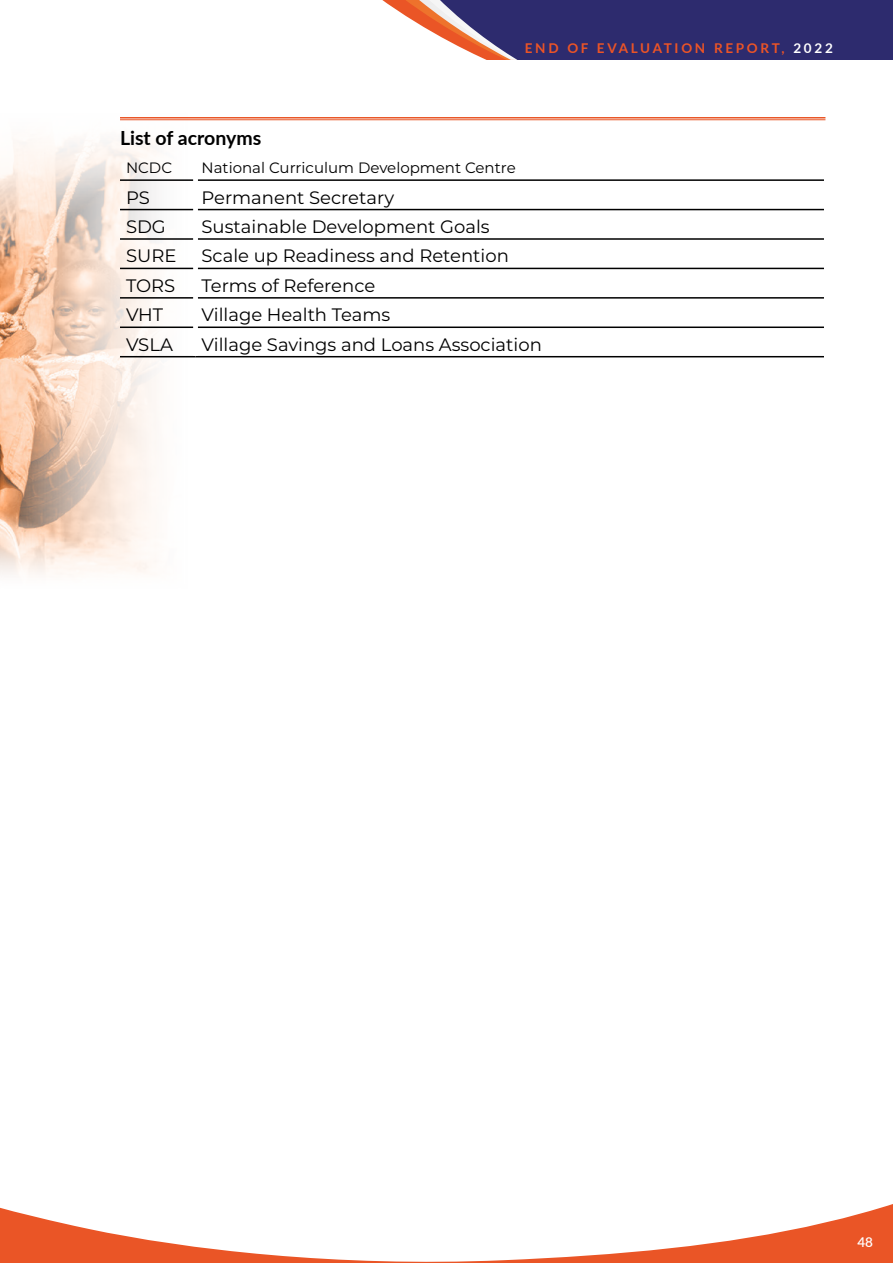
<style>
.page{position:relative;width:893px;height:1263px;background:#fff}
.page>*{position:absolute;margin:0;border:0;box-sizing:border-box;transform-origin:0 0}
.t1{font:700 19.5px "Lato";color:#000}
.t2{font:18px "Montserrat";color:#000}
.t3{font:15px "Montserrat";color:#000}
.t4{font:700 13.5px "Lato";letter-spacing:.2em;color:#ec5426}
.t5{font:600 13.5px "Lato";color:#fff}
.s1{color:#fff}
</style>
<div class="page">
<svg style="left:382px;top:0;width:511px;height:60px;background:#53497c"></svg>
<svg style="left:0;top:1204px;width:893px;height:59px"></svg>
<img style="left:0;top:120px;width:202px;height:455px">
<hr style="left:120px;top:117px;width:705px;height:2px;background:#e95526">
<hr style="left:120px;top:119px;width:705px;height:1px;background:#e95526">
<hr style="left:120px;top:179px;width:73px;height:2px;background:#000">
<hr style="left:198px;top:179px;width:626px;height:2px;background:#000">
<hr style="left:120px;top:209px;width:73px;height:1px;background:#000">
<hr style="left:198px;top:209px;width:626px;height:1px;background:#000">
<hr style="left:120px;top:238px;width:73px;height:2px;background:#000">
<hr style="left:198px;top:238px;width:626px;height:2px;background:#000">
<hr style="left:120px;top:268px;width:73px;height:1px;background:#000">
<hr style="left:198px;top:268px;width:626px;height:1px;background:#000">
<hr style="left:120px;top:297px;width:73px;height:2px;background:#000">
<hr style="left:198px;top:297px;width:626px;height:2px;background:#000">
<hr style="left:120px;top:326px;width:73px;height:2px;background:#000">
<hr style="left:198px;top:326px;width:626px;height:2px;background:#000">
<hr style="left:120px;top:356px;width:76px;height:1px;background:#000">
<hr style="left:196px;top:356px;width:628px;height:1px;background:#000">
<div style="left:193px;top:151px;width:5px;height:29px;background:#fff"></div>
<div style="left:193px;top:180px;width:5px;height:30px;background:#fff"></div>
<div style="left:193px;top:210px;width:5px;height:29px;background:#fff"></div>
<div style="left:193px;top:239px;width:5px;height:29px;background:#fff"></div>
<div style="left:193px;top:268px;width:5px;height:30px;background:#fff"></div>
<div style="left:193px;top:298px;width:5px;height:29px;background:#fff"></div>
<div style="left:193px;top:327px;width:5px;height:29px;background:#fff"></div>
<p class="t4" style="left:525px;top:38px;width:309px">END OF EVALUATION REPORT, <span class="s1">2022</span></p>
<p class="t1" style="left:120px;top:123px;width:143px">List of acronyms</p>
<p class="t3" style="left:126px;top:157px;width:48px">NCDC</p>
<p class="t3" style="left:202px;top:157px;width:316px">National Curriculum Development Centre</p>
<p class="t2" style="left:126px;top:185px;width:25px">PS</p>
<p class="t2" style="left:202px;top:185px;width:194px">Permanent Secretary</p>
<p class="t2" style="left:126px;top:214px;width:41px">SDG</p>
<p class="t2" style="left:202px;top:214px;width:290px">Sustainable Development Goals</p>
<p class="t2" style="left:126px;top:244px;width:52px">SURE</p>
<p class="t2" style="left:202px;top:244px;width:309px">Scale up Readiness and Retention</p>
<p class="t2" style="left:126px;top:273px;width:51px">TORS</p>
<p class="t2" style="left:202px;top:273px;width:175px">Terms of Reference</p>
<p class="t2" style="left:126px;top:303px;width:39px">VHT</p>
<p class="t2" style="left:202px;top:303px;width:190px">Village Health Teams</p>
<p class="t2" style="left:126px;top:332px;width:48px">VSLA</p>
<p class="t2" style="left:202px;top:332px;width:342px">Village Savings and Loans Association</p>
<p class="t5" style="left:857px;top:1232px;width:17px">48</p>
</div>
